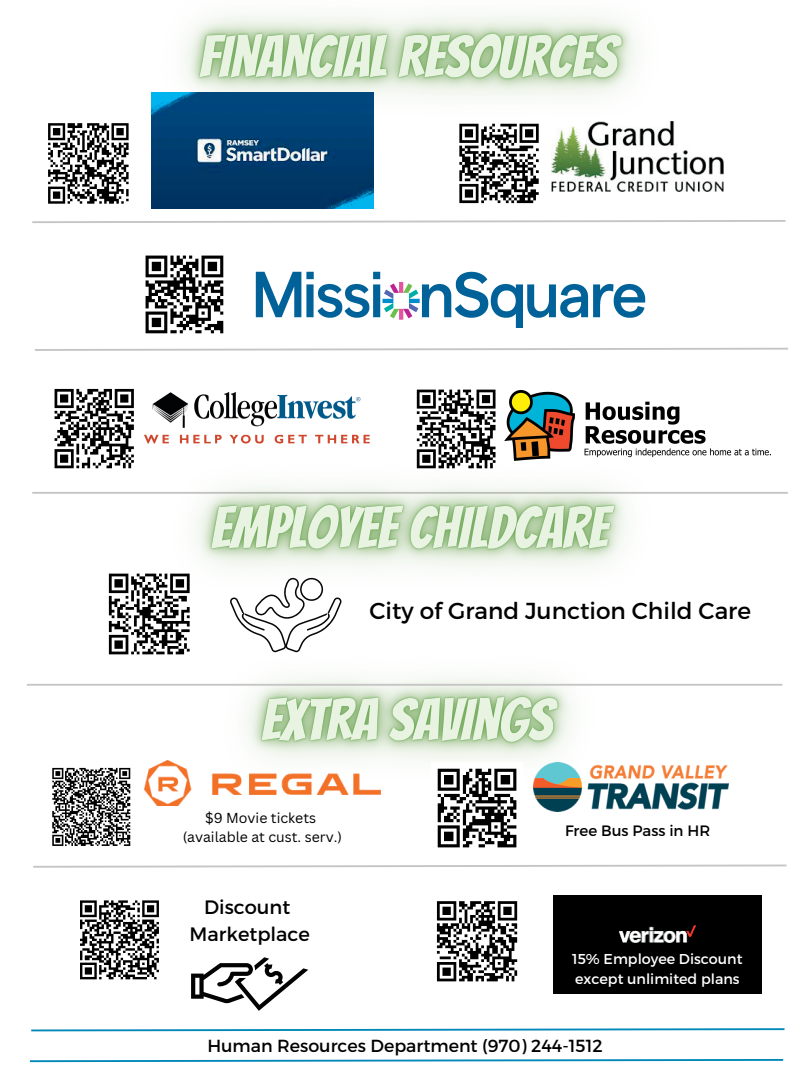
<style>
.page{position:relative;width:810px;height:1080px;background:#fff}
.page>*{position:absolute;margin:0;border:0;box-sizing:border-box;transform-origin:0 0}
.t1{font:23.12px "Montserrat";color:#000}
.t2{font:19.38px "Montserrat";color:#000}
.t3{font:17.5px "Montserrat";color:#000}
.t4{font:15px "Montserrat";color:#000}
.t5{font:14.31px "Montserrat";color:#fff}
.t6{font:14.06px "Canva Sans";color:#000}
</style>
<div class="page">
<img style="left:151px;top:15px;width:485px;height:147px">
<img style="left:551px;top:121px;width:173px;height:70px">
<div style="left:454px;top:118px;width:90px;height:91px;background:#fff"></div>
<svg style="left:459px;top:123px;width:80px;height:81px"></svg>
<img style="left:152px;top:92px;width:221px;height:117px">
<svg style="left:48px;top:123px;width:81px;height:81px"></svg>
<img style="left:152px;top:393px;width:209px;height:31px">
<svg style="left:54px;top:388px;width:80px;height:81px"></svg>
<img style="left:506px;top:391px;width:265px;height:65px">
<img style="left:233px;top:652px;width:357px;height:160px">
<svg style="left:52px;top:767px;width:79px;height:79px"></svg>
<img style="left:144px;top:760px;width:237px;height:46px">
<div style="left:553px;top:896px;width:209px;height:97px;background:#000"></div>
<svg style="left:436px;top:901px;width:82px;height:81px"></svg>
<img style="left:533px;top:762px;width:196px;height:49px">
<div style="left:431px;top:762px;width:92px;height:92px;background:#fff"></div>
<svg style="left:438px;top:769px;width:78px;height:78px"></svg>
<hr style="left:498px;top:844px;width:18px;height:3px;background:#000">
<svg style="left:191px;top:957px;width:117px;height:54px"></svg>
<svg style="left:80px;top:900px;width:79px;height:80px"></svg>
<svg style="left:253px;top:633px;width:66px;height:19px"></svg>
<svg style="left:32px;top:220px;width:754px;height:3px"></svg>
<svg style="left:33px;top:864px;width:754px;height:4px"></svg>
<svg style="left:31px;top:1028px;width:754px;height:4px"></svg>
<hr style="left:32px;top:492px;width:756px;height:2px;background:#c5c5c5">
<hr style="left:27px;top:684px;width:755px;height:2px;background:#c5c5c5">
<svg style="left:29px;top:1059px;width:755px;height:4px"></svg>
<svg style="left:416px;top:389px;width:80px;height:35px"></svg>
<svg style="left:108px;top:573px;width:82px;height:82px"></svg>
<svg style="left:35px;top:347px;width:753px;height:4px"></svg>
<svg style="left:146px;top:256px;width:77px;height:77px"></svg>
<img style="left:255px;top:271px;width:391px;height:57px">
<img style="left:137px;top:424px;width:551px;height:209px">
<p class="t1" style="left:369px;top:596px;width:383px">City of Grand Junction Child Care</p>
<p class="t6" style="left:205px;top:808px;width:113px">$9 Movie tickets</p>
<p class="t6" style="left:183px;top:827px;width:161px">(available at cust. serv.)</p>
<p class="t2" style="left:204px;top:895px;width:88px">Discount</p>
<p class="t2" style="left:190px;top:922px;width:122px">Marketplace</p>
<p class="t4" style="left:565px;top:821px;width:147px">Free Bus Pass in HR</p>
<p class="t5" style="left:572px;top:950px;width:172px">15% Employee Discount</p>
<p class="t5" style="left:575px;top:970px;width:166px">except unlimited plans</p>
<p class="t3" style="left:207px;top:1034px;width:397px">Human Resources Department (970) 244-1512</p>
</div>
